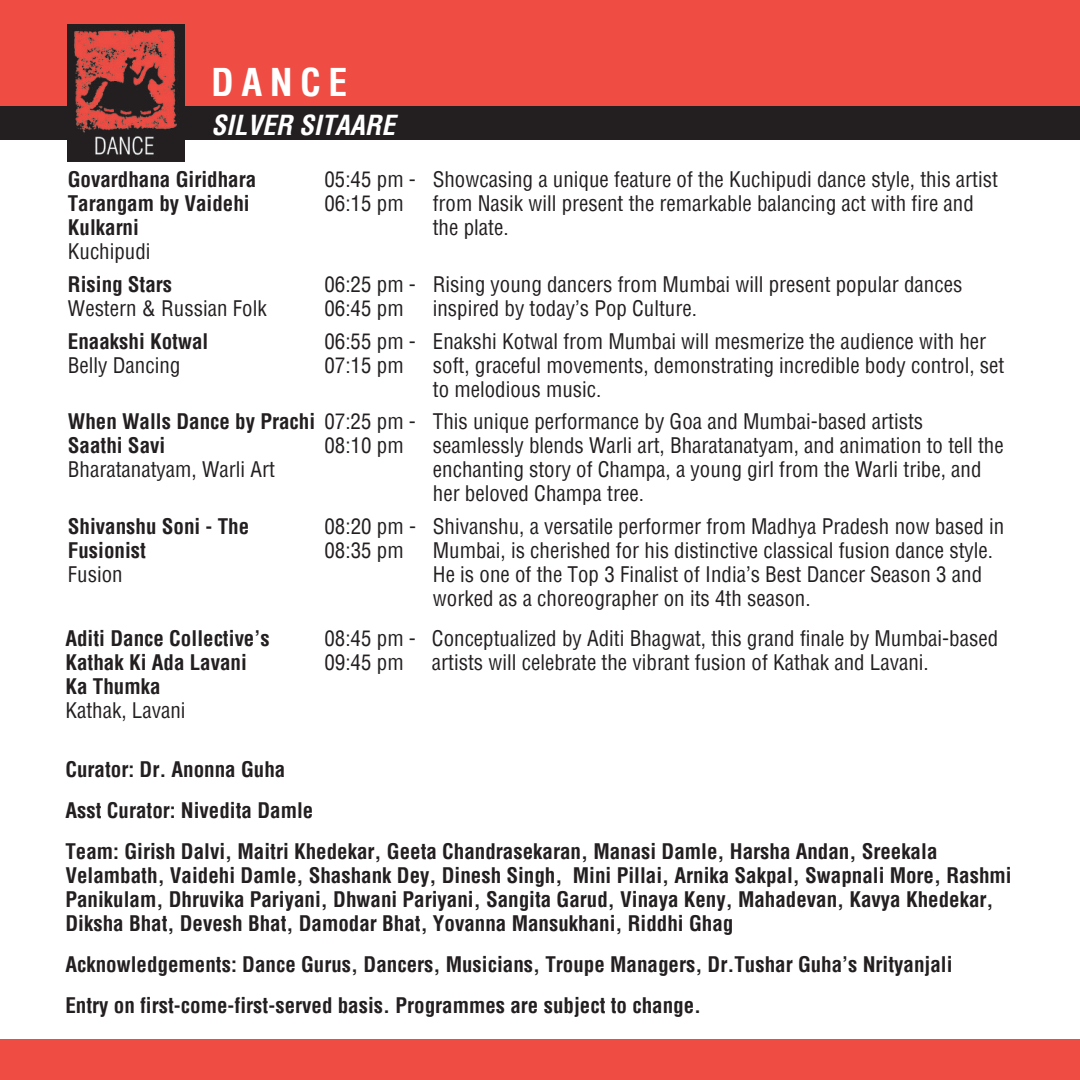
<style>
.page{position:relative;width:1080px;height:1080px;background:#fff}
.page>*{position:absolute;margin:0;border:0;box-sizing:border-box;transform-origin:0 0}
.t1{font:700 condensed 37.5px "Helvetica";letter-spacing:.2em;color:#fff}
.t2{font:italic 700 condensed 27px "Helvetica";color:#fff}
.t3{font:condensed 21px/24px "Helvetica";color:#231f20}
.t4{font:700 condensed 21px/24px "Helvetica";color:#231f20}
.s1{font-weight:400}
</style>
<div class="page">
<div style="left:0;top:1040px;width:1080px;height:40px;background:#ef4d44"></div>
<div style="left:0;top:0;width:1080px;height:107px;background:#ef4d44"></div>
<div style="left:0;top:107px;width:1080px;height:33px;background:#231f20"></div>
<img style="left:68px;top:25px;width:117px;height:137px">
<h1 class="t1" style="left:211px;top:58px;width:138px">DANCE</h1>
<p class="t2" style="left:211px;top:107px;width:185px">SILVER SITAARE</p>
<p class="t4" style="left:68px;top:167px;width:190px">Govardhana Giridhara<br>Tarangam by Vaidehi<br>Kulkarni</p>
<p class="t3" style="left:68px;top:239px;width:84px">Kuchipudi</p>
<p class="t4" style="left:68px;top:272px;width:106px">Rising Stars</p>
<p class="t3" style="left:68px;top:296px;width:200px">Western &amp; Russian Folk</p>
<p class="t3" style="left:324px;top:167px;width:93px">05:45 pm -<br>06:15 pm</p>
<p class="t3" style="left:433px;top:167px;width:567px">Showcasing a unique feature of the Kuchipudi dance style, this artist from Nasik will present the remarkable balancing act with fire and the plate.</p>
<p class="t3" style="left:324px;top:272px;width:93px">06:25 pm -<br>06:45 pm</p>
<p class="t3" style="left:433px;top:272px;width:531px">Rising young dancers from Mumbai will present popular dances inspired by today’s Pop Culture.</p>
<p class="t3" style="left:324px;top:329px;width:93px">06:55 pm -<br>07:15 pm</p>
<p class="t3" style="left:433px;top:329px;width:573px">Enakshi Kotwal from Mumbai will mesmerize the audience with her soft, graceful movements, demonstrating incredible body control, set to melodious music.</p>
<p class="t4" style="left:68px;top:409px;width:350px">When Walls Dance by Prachi <span class="s1">07:25 pm -<br></span>Saathi Savi</p>
<p class="t3" style="left:68px;top:457px;width:209px">Bharatanatyam, Warli Art</p>
<p class="t4" style="left:68px;top:328px;width:142px">Enaakshi Kotwal</p>
<p class="t3" style="left:68px;top:353px;width:114px">Belly Dancing</p>
<p class="t3" style="left:433px;top:409px;width:572px">This unique performance by Goa and Mumbai-based artists seamlessly blends Warli art, Bharatanatyam, and animation to tell the enchanting story of Champa, a young girl from the Warli tribe, and her beloved Champa tree.</p>
<p class="t3" style="left:324px;top:433px;width:81px">08:10 pm</p>
<p class="t4" style="left:68px;top:514px;width:183px">Shivanshu Soni - The<br>Fusionist</p>
<p class="t3" style="left:68px;top:562px;width:56px">Fusion</p>
<p class="t4" style="left:65px;top:626px;width:206px">Aditi Dance Collective’s<br>Kathak Ki Ada Lavani<br>Ka Thumka</p>
<p class="t3" style="left:65px;top:698px;width:122px">Kathak, Lavani</p>
<p class="t3" style="left:324px;top:514px;width:93px">08:20 pm -<br>08:35 pm</p>
<p class="t3" style="left:433px;top:514px;width:573px">Shivanshu, a versatile performer from Madhya Pradesh now based in Mumbai, is cherished for his distinctive classical fusion dance style.<br>He is one of the Top 3 Finalist of India’s Best Dancer Season 3 and worked as a choreographer on its 4th season.</p>
<p class="t3" style="left:324px;top:626px;width:93px">08:45 pm -<br>09:45 pm</p>
<p class="t3" style="left:432px;top:626px;width:568px">Conceptualized by Aditi Bhagwat, this grand finale by Mumbai-based artists will celebrate the vibrant fusion of Kathak and Lavani.</p>
<p class="t4" style="left:65px;top:748px;width:874px;line-height:41.1px">Curator: Dr. Anonna Guha<br>Asst Curator: Nivedita Damle<br>Team: Girish Dalvi, Maitri Khedekar, Geeta Chandrasekaran, Manasi Damle, Harsha Andan, Sreekala</p>
<p class="t4" style="left:65px;top:863px;width:948px">Velambath, Vaidehi Damle, Shashank Dey, Dinesh Singh, Mini Pillai, Arnika Sakpal, Swapnali More, Rashmi<br>Panikulam, Dhruvika Pariyani, Dhwani Pariyani, Sangita Garud, Vinaya Keny, Mahadevan, Kavya Khedekar,<br>Diksha Bhat, Devesh Bhat, Damodar Bhat, Yovanna Mansukhani, Riddhi Ghag</p>
<p class="t4" style="left:65px;top:943px;width:889px;line-height:41.1px">Acknowledgements: Dance Gurus, Dancers, Musicians, Troupe Managers, Dr.Tushar Guha’s Nrityanjali<br>Entry on first-come-first-served basis. Programmes are subject to change.</p>
</div>
